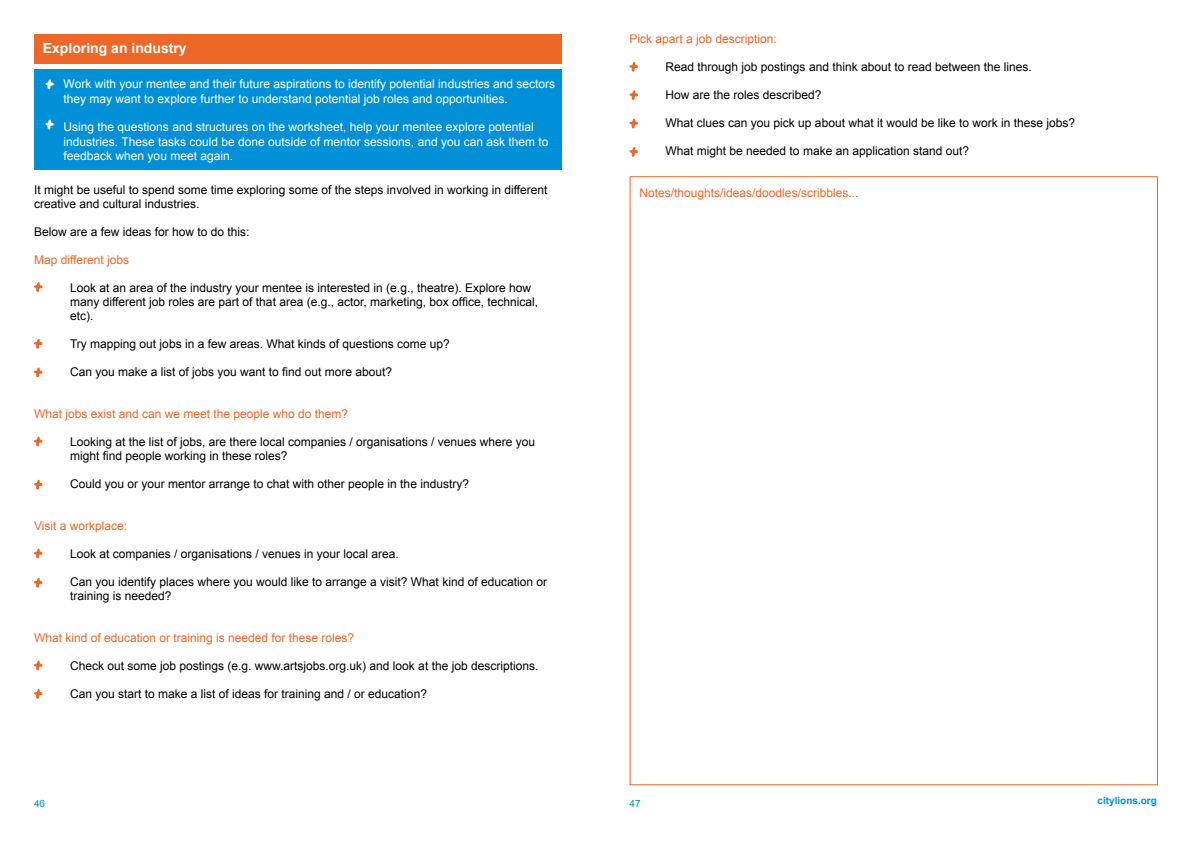
<style>
.page{position:relative;width:1191px;height:842px;background:#fff}
.page>*{position:absolute;margin:0;border:0;box-sizing:border-box;transform-origin:0 0}
.t1{font:700 14px "Arial";color:#fff}
.t2{font:12px/14px "Arial";color:#000}
.t3{font:12px/14.4px "Arial";color:#fff}
.t4{font:12px "Arial";color:#ec6728}
.t5{font:700 10px "Arial";color:#0090d7}
.t6{font:10px "Arial";color:#0090d7}
</style>
<div class="page">
<div style="left:34px;top:34px;width:528px;height:30px;background:#ec6728"></div>
<div style="left:34px;top:69px;width:528px;height:101px;background:#0090d7"></div>
<svg style="left:45px;top:79px;width:9px;height:10px"></svg>
<svg style="left:34px;top:282px;width:8px;height:10px"></svg>
<svg style="left:34px;top:339px;width:8px;height:10px"></svg>
<svg style="left:34px;top:367px;width:8px;height:10px"></svg>
<svg style="left:34px;top:437px;width:8px;height:10px"></svg>
<svg style="left:34px;top:480px;width:8px;height:10px"></svg>
<svg style="left:34px;top:549px;width:8px;height:10px"></svg>
<svg style="left:34px;top:578px;width:8px;height:10px"></svg>
<svg style="left:34px;top:660px;width:8px;height:10px"></svg>
<svg style="left:34px;top:689px;width:8px;height:10px"></svg>
<svg style="left:45px;top:120px;width:9px;height:10px"></svg>
<svg style="left:629px;top:62px;width:9px;height:10px"></svg>
<svg style="left:629px;top:90px;width:9px;height:10px"></svg>
<svg style="left:629px;top:118px;width:9px;height:11px"></svg>
<svg style="left:629px;top:147px;width:9px;height:10px"></svg>
<p class="t1" style="left:43px;top:39px;width:145px">Exploring an industry</p>
<p class="t3" style="left:64px;top:77px;width:493px">Work with your mentee and their future aspirations to identify potential industries and sectors they may want to explore further to understand potential job roles and opportunities.</p>
<p class="t3" style="left:64px;top:120px;width:486px">Using the questions and structures on the worksheet, help your mentee explore potential industries. These tasks could be done outside of mentor sessions, and you can ask them to feedback when you meet again.</p>
<p class="t2" style="left:34px;top:183px;width:515px">It might be useful to spend some time exploring some of the steps involved in working in different creative and cultural industries.</p>
<p class="t2" style="left:34px;top:225px;width:217px">Below are a few ideas for how to do this:</p>
<p class="t4" style="left:34px;top:252px;width:97px">Map different jobs</p>
<p class="t2" style="left:70px;top:281px;width:470px">Look at an area of the industry your mentee is interested in (e.g., theatre). Explore how many different job roles are part of that area (e.g., actor, marketing, box office, technical, etc).</p>
<p class="t2" style="left:70px;top:337px;width:381px">Try mapping out jobs in a few areas. What kinds of questions come up?</p>
<p class="t2" style="left:70px;top:365px;width:324px">Can you make a list of jobs you want to find out more about?</p>
<p class="t4" style="left:34px;top:406px;width:316px">What jobs exist and can we meet the people who do them?</p>
<p class="t2" style="left:70px;top:435px;width:466px">Looking at the list of jobs, are there local companies / organisations / venues where you might find people working in these roles?</p>
<p class="t2" style="left:70px;top:477px;width:400px">Could you or your mentor arrange to chat with other people in the industry?</p>
<p class="t4" style="left:34px;top:518px;width:95px">Visit a workplace:</p>
<p class="t2" style="left:70px;top:547px;width:330px">Look at companies / organisations / venues in your local area.</p>
<p class="t2" style="left:70px;top:575px;width:478px">Can you identify places where you would like to arrange a visit? What kind of education or training is needed?</p>
<p class="t4" style="left:34px;top:630px;width:322px">What kind of education or training is needed for these roles?</p>
<p class="t2" style="left:70px;top:659px;width:470px">Check out some job postings (e.g. www.artsjobs.org.uk) and look at the job descriptions.</p>
<p class="t2" style="left:70px;top:687px;width:358px">Can you start to make a list of ideas for training and / or education?</p>
<p class="t4" style="left:629px;top:31px;width:149px">Pick apart a job description:</p>
<p class="t2" style="left:665px;top:60px;width:368px">Read through job postings and think about to read between the lines.</p>
<p class="t2" style="left:665px;top:88px;width:158px">How are the roles described?</p>
<p class="t2" style="left:665px;top:116px;width:411px">What clues can you pick up about what it would be like to work in these jobs?</p>
<p class="t2" style="left:665px;top:144px;width:305px">What might be needed to make an application stand out?</p>
<p class="t4" style="left:639px;top:185px;width:220px">Notes/thoughts/ideas/doodles/scribbles...</p>
<p class="t6" style="left:34px;top:797px;width:13px">46</p>
<p class="t6" style="left:629px;top:797px;width:13px">47</p>
<p class="t5" style="left:1097px;top:794px;width:61px">citylions.org</p>
</div>
